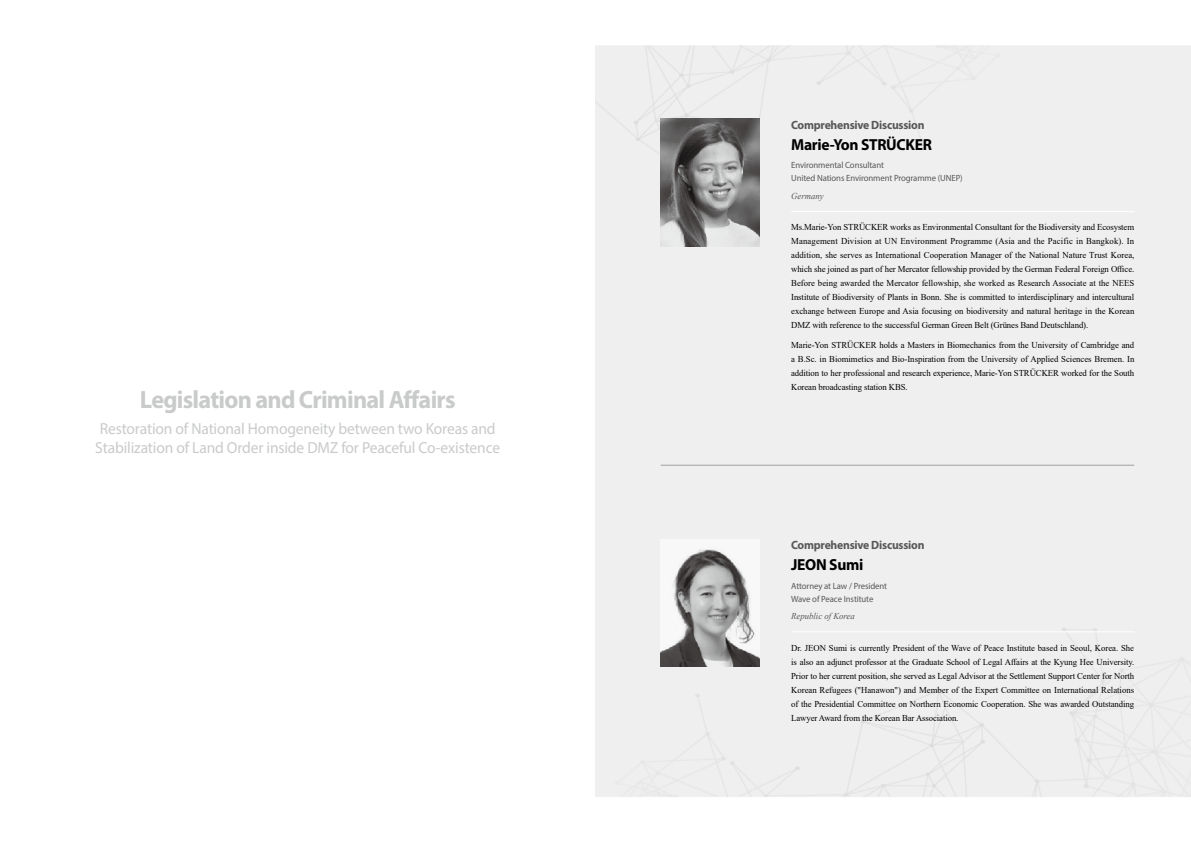
<style>
.page{position:relative;width:1191px;height:842px;background:#fff}
.page>*{position:absolute;margin:0;border:0;box-sizing:border-box;transform-origin:0 0}
.t1{font:700 25px "Myriad Pro";letter-spacing:-.03em;color:#c9caca}
.t2{font:16px/19px "Myriad Pro";letter-spacing:-.01em;color:#c9caca}
.t3{font:700 16px "Myriad Pro";letter-spacing:-.02em;color:#000}
.t4{font:700 12px "Myriad Pro";letter-spacing:-.02em;color:#595757}
.t5{font:9px/14px "Times New Roman";letter-spacing:-.01em;color:#000;text-align:justify}
.t6{font:9px/13px "Myriad Pro";letter-spacing:-.01em;color:#595757}
.t7{font:italic 9px "Times New Roman";color:#595757}
</style>
<div class="page">
<div style="left:595px;top:45px;width:596px;height:752px;background:#efefef"></div>
<img style="left:660px;top:119px;width:100px;height:127px">
<hr style="left:791px;top:211px;width:343px;height:1px;background:#fff">
<hr style="left:660px;top:465px;width:474px;height:1px;background:#9fa0a0">
<img style="left:660px;top:541px;width:100px;height:125px">
<hr style="left:791px;top:631px;width:343px;height:1px;background:#fff">
<h1 class="t1" style="left:140px;top:383px;width:317px">Legislation and Criminal Affairs</h1>
<h2 class="t2" style="left:95px;top:418px;width:406px">Restoration of National Homogeneity between two Koreas and<br>Stabilization of Land Order inside DMZ for Peaceful Co-existence</h2>
<h3 class="t4" style="left:791px;top:117px;width:135px">Comprehensive Discussion</h3>
<h2 class="t3" style="left:791px;top:134px;width:142px">Marie-Yon STRÜCKER</h2>
<p class="t6" style="left:791px;top:159px;width:173px">Environmental Consultant<br>United Nations Environment Programme (UNEP)</p>
<p class="t7" style="left:791px;top:189px;width:34px">Germany</p>
<p class="t5" style="left:791px;top:220px;width:345px">Ms.Marie-Yon STRÜCKER works as Environmental Consultant for the Biodiversity and Ecosystem Management Division at UN Environment Programme (Asia and the Pacific in Bangkok). In addition, she serves as International Cooperation Manager of the National Nature Trust Korea, which she joined as part of her Mercator fellowship provided by the German Federal Foreign Office.<br>Before being awarded the Mercator fellowship, she worked as Research Associate at the NEES Institute of Biodiversity of Plants in Bonn. She is committed to interdisciplinary and intercultural exchange between Europe and Asia focusing on biodiversity and natural heritage in the Korean DMZ with reference to the successful German Green Belt (Grünes Band Deutschland).</p>
<p class="t5" style="left:791px;top:338px;width:345px">Marie-Yon STRÜCKER holds a Masters in Biomechanics from the University of Cambridge and a B.Sc. in Biomimetics and Bio-Inspiration from the University of Applied Sciences Bremen. In addition to her professional and research experience, Marie-Yon STRÜCKER worked for the South Korean broadcasting station KBS.</p>
<h3 class="t4" style="left:791px;top:537px;width:135px">Comprehensive Discussion</h3>
<h2 class="t3" style="left:791px;top:554px;width:74px">JEON Sumi</h2>
<p class="t6" style="left:791px;top:579px;width:98px">Attorney at Law / President<br>Wave of Peace Institute</p>
<p class="t7" style="left:791px;top:610px;width:65px">Republic of Korea</p>
<p class="t5" style="left:791px;top:640px;width:345px">Dr. JEON Sumi is currently President of the Wave of Peace Institute based in Seoul, Korea. She is also an adjunct professor at the Graduate School of Legal Affairs at the Kyung Hee University.<br>Prior to her current position, she served as Legal Advisor at the Settlement Support Center for North Korean Refugees ("Hanawon") and Member of the Expert Committee on International Relations of the Presidential Committee on Northern Economic Cooperation. She was awarded Outstanding Lawyer Award from the Korean Bar Association.</p>
</div>
